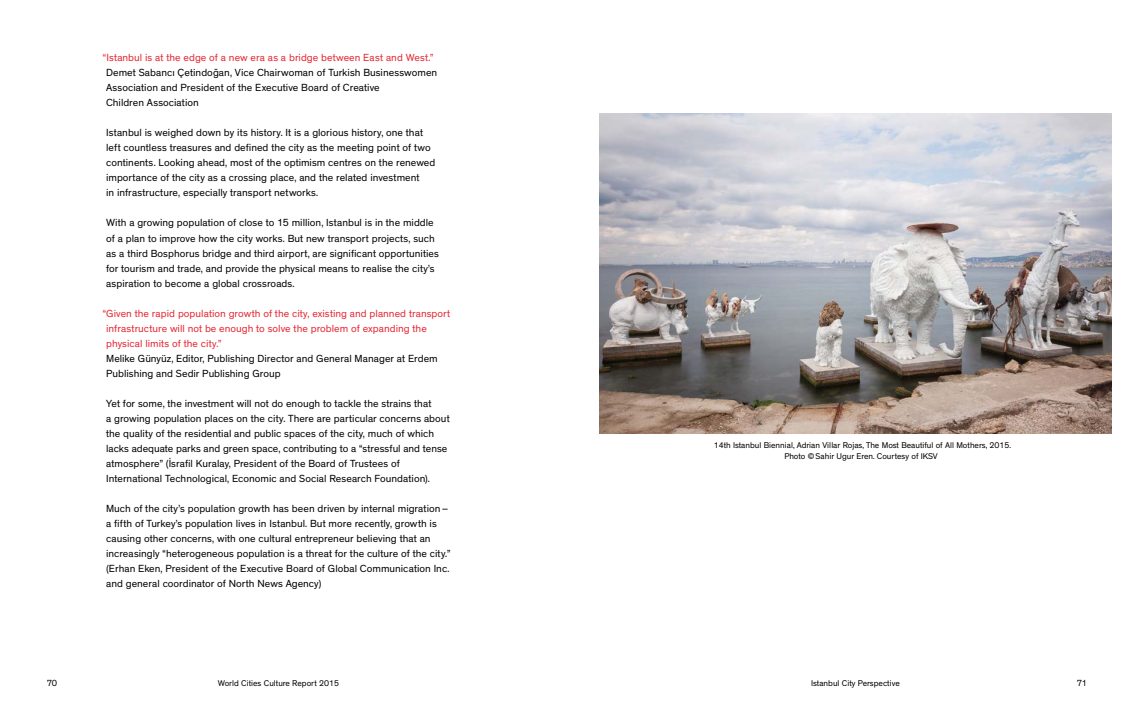
<style>
.page{position:relative;width:1134px;height:709px;background:#fff}
.page>*{position:absolute;margin:0;border:0;box-sizing:border-box;transform-origin:0 0}
.t1{font:10.5px/15px "Theinhardt";color:#000}
.t2{font:10.5px/15px "Theinhardt";color:#e62733}
.t3{font:9px "Theinhardt";color:#000}
.t4{font:8.5px/11px "Theinhardt";color:#000;text-align:center}
</style>
<div class="page">
<img style="left:600px;top:114px;width:511px;height:319px">
<p class="t2" style="left:103px;top:51px;width:332px">“Istanbul is at the edge of a new era as a bridge between East and West.”</p>
<p class="t1" style="left:106px;top:66px;width:333px">Demet Sabancı Çetindoğan, Vice Chairwoman of Turkish Businesswomen<br>Association and President of the Executive Board of Creative<br>Children Association</p>
<p class="t1" style="left:106px;top:126px;width:331px">Istanbul is weighed down by its history. It is a glorious history, one that left countless treasures and defined the city as the meeting point of two continents. Looking ahead, most of the optimism centres on the renewed importance of the city as a crossing place, and the related investment<br>in infrastructure, especially transport networks.</p>
<p class="t1" style="left:106px;top:216px;width:334px">With a growing population of close to 15 million, Istanbul is in the middle of a plan to improve how the city works. But new transport projects, such as a third Bosphorus bridge and third airport, are significant opportunities for tourism and trade, and provide the physical means to realise the city’s aspiration to become a global crossroads.</p>
<p class="t2" style="left:106px;top:306px;width:346px;text-indent:-3px">“Given the rapid population growth of the city, existing and planned transport infrastructure will not be enough to solve the problem of expanding the physical limits of the city.”</p>
<p class="t1" style="left:106px;top:351px;width:333px">Melike Günyüz, Editor, Publishing Director and General Manager at Erdem<br>Publishing and Sedir Publishing Group</p>
<p class="t1" style="left:106px;top:396px;width:345px">Yet for some, the investment will not do enough to tackle the strains that<br>a growing population places on the city. There are particular concerns about the quality of the residential and public spaces of the city, much of which lacks adequate parks and green space, contributing to a “stressful and tense atmosphere” (İsrafil Kuralay, President of the Board of Trustees of International Technological, Economic and Social Research Foundation).</p>
<p class="t1" style="left:106px;top:501px;width:346px">Much of the city’s population growth has been driven by internal migration– a fifth of Turkey’s population lives in Istanbul. But more recently, growth is causing other concerns, with one cultural entrepreneur believing that an increasingly “heterogeneous population is a threat for the culture of the city.” (Erhan Eken, President of the Executive Board of Global Communication Inc. and general coordinator of North News Agency)</p>
<p class="t4" style="left:714px;top:440px;width:299px">14th Istanbul Biennial, Adrian Villar Rojas, The Most Beautiful of All Mothers, 2015.<br>Photo ©Sahir Ugur Eren. Courtesy of IKSV</p>
<p class="t3" style="left:47px;top:678px;width:12px">70</p>
<p class="t4" style="left:218px;top:678px;width:123px">World Cities Culture Report 2015</p>
<p class="t3" style="left:1077px;top:678px;width:12px">71</p>
<p class="t4" style="left:811px;top:678px;width:90px">Istanbul City Perspective</p>
</div>
